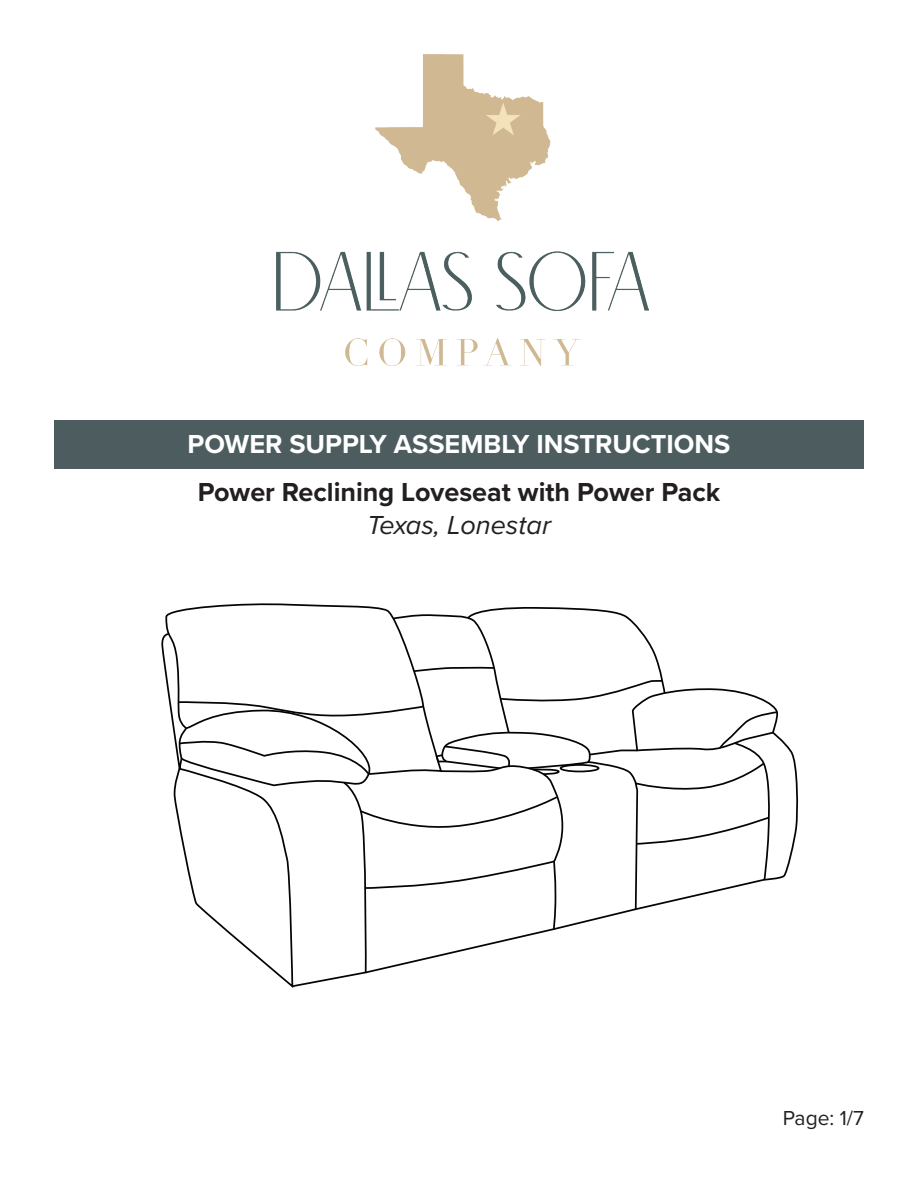
<style>
.page{position:relative;width:918px;height:1188px;background:#fff}
.page>*{position:absolute;margin:0;border:0;box-sizing:border-box;transform-origin:0 0}
.t1{font:700 27px "Proxima Nova";color:#231f20}
.t2{font:700 27px "Proxima Nova";color:#fff}
.t3{font:italic 27px "Proxima Nova";color:#231f20}
.t4{font:21px "Proxima Nova";color:#231f20}
</style>
<div class="page">
<div style="left:54px;top:421px;width:810px;height:48px;background:#4d5d5f"></div>
<img style="left:277px;top:54px;width:372px;height:312px">
<svg style="left:166px;top:603px;width:159px;height:29px"></svg>
<svg style="left:161px;top:632px;width:16px;height:184px"></svg>
<svg style="left:177px;top:605px;width:622px;height:383px"></svg>
<p class="t2" style="left:188px;top:424px;width:544px">POWER SUPPLY ASSEMBLY INSTRUCTIONS</p>
<p class="t1" style="left:198px;top:472px;width:524px">Power Reclining Loveseat with Power Pack</p>
<p class="t3" style="left:367px;top:505px;width:185px">Texas, Lonestar</p>
<p class="t4" style="left:783px;top:1102px;width:83px">Page: 1/7</p>
</div>
